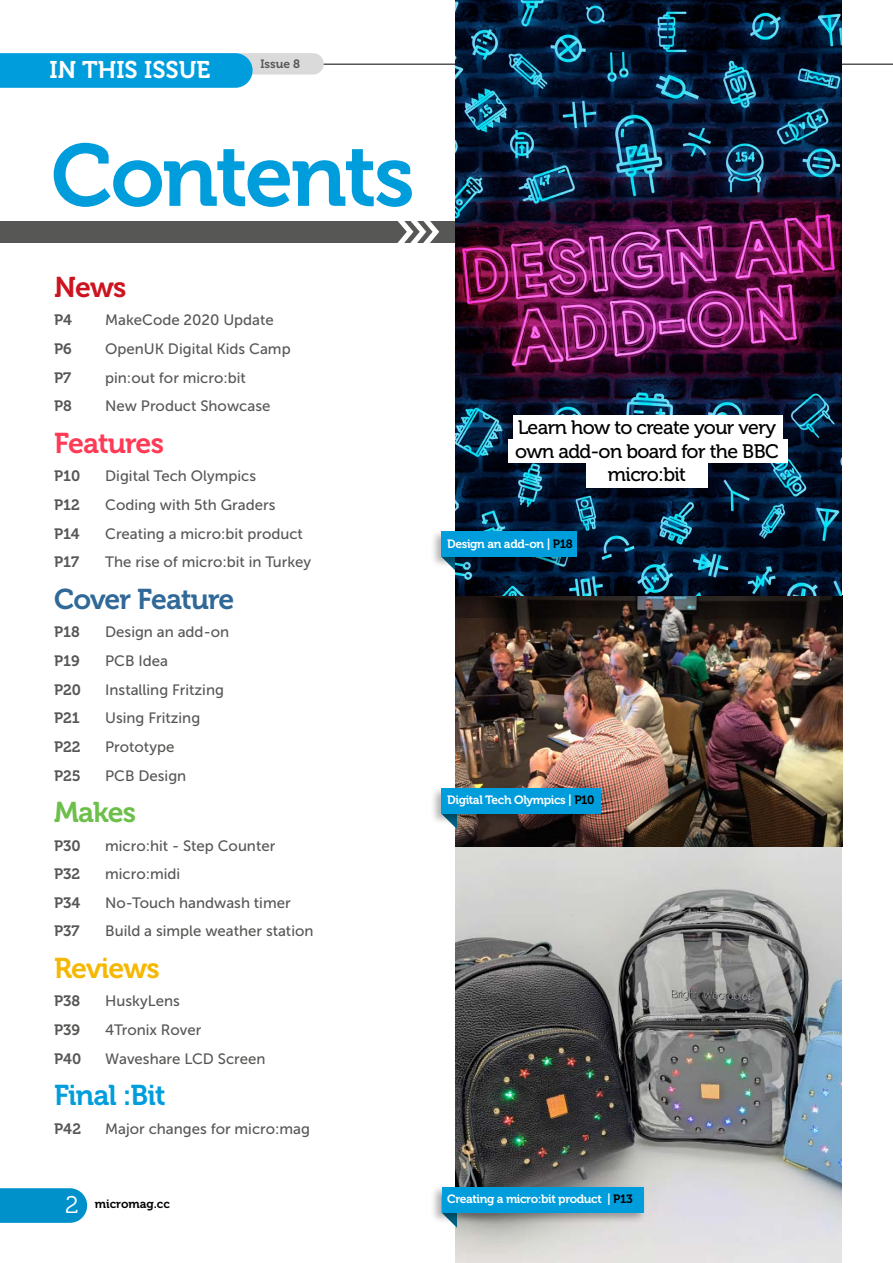
<style>
.page{position:relative;width:893px;height:1263px;background:#fff}
.page>*{position:absolute;margin:0;border:0;box-sizing:border-box;transform-origin:0 0}
.t1{font:87.3px "Museo 700";letter-spacing:-.03em;color:#009ddc}
.t2{font:28.5px "Museo 700";letter-spacing:-.03em;color:#306998}
.t3{font:28.5px "Museo 700";letter-spacing:-.03em;color:#009ddc}
.t4{font:28.5px "Museo 700";letter-spacing:-.03em;color:#ff3a55}
.t5{font:28.5px "Museo 700";letter-spacing:-.03em;color:#f5b802}
.t6{font:28.5px "Museo 700";letter-spacing:-.03em;color:#6cc04a}
.t7{font:28.5px "Museo 700";color:#cc1420}
.t8{font:24px "Museo 700";color:#fff}
.t9{font:19.5px/23.4px "Museo 500";letter-spacing:-.03em;color:#000;text-align:center}
.t10{font:15px "Museo Sans 500";color:#575756}
.t11{font:15px "Museo 700";color:#575756}
.t12{font:12px "Museo 700";letter-spacing:-.03em;color:#fff}
.t13{font:12px "Museo 700";color:#000}
.t14{font:12px "Museo 700";color:#575756}
.s1{font-family:"Museo 300";font-size:24px;color:#fff}
.s2{color:#000}
</style>
<div class="page">
<img style="left:455px;top:0;width:387px;height:1263px">
<hr style="left:5px;top:64px;width:888px;height:1px;background:#000">
<div style="left:0;top:221px;width:507px;height:21px;background:#575756"></div>
<svg style="left:397px;top:221px;width:42px;height:22px"></svg>
<div style="left:430px;top:785px;width:174px;height:40px;background:#000;opacity:.31"></div>
<div style="left:442px;top:788px;width:159px;height:26px;background:#009ddc"></div>
<div style="left:430px;top:1184px;width:216px;height:40px;background:#000;opacity:.31"></div>
<div style="left:442px;top:1187px;width:201px;height:26px;background:#009ddc"></div>
<svg style="left:0;top:53px;width:324px;height:35px;background:#37afdf"></svg>
<div style="left:513px;top:415px;width:269px;height:26px;background:#fff"></div>
<div style="left:508px;top:439px;width:279px;height:24px;background:#fff"></div>
<div style="left:586px;top:460px;width:121px;height:28px;background:#fff"></div>
<div style="left:430px;top:529px;width:149px;height:40px;background:#000;opacity:.31"></div>
<div style="left:442px;top:531px;width:135px;height:26px;background:#009ddc"></div>
<svg style="left:0;top:1188px;width:87px;height:35px;background:#0c96cd"></svg>
<h3 class="t8" style="left:50px;top:56px;width:162px">IN THIS ISSUE</h3>
<p class="t14" style="left:260px;top:57px;width:41px">Issue 8</p>
<h1 class="t1" style="left:51px;top:127px;width:365px">Contents</h1>
<h2 class="t7" style="left:54px;top:271px;width:74px">News</h2>
<p class="t11" style="left:54px;top:312px;width:19px">P4</p>
<p class="t10" style="left:105px;top:312px;width:170px">MakeCode 2020 Update</p>
<p class="t11" style="left:54px;top:341px;width:19px">P6</p>
<p class="t10" style="left:105px;top:341px;width:187px">OpenUK Digital Kids Camp</p>
<p class="t11" style="left:54px;top:369px;width:19px">P7</p>
<p class="t10" style="left:105px;top:369px;width:142px">pin:out for micro:bit</p>
<p class="t11" style="left:54px;top:398px;width:19px">P8</p>
<p class="t10" style="left:105px;top:398px;width:167px">New Product Showcase</p>
<h2 class="t4" style="left:54px;top:427px;width:111px">Features</h2>
<p class="t11" style="left:54px;top:468px;width:28px">P10</p>
<p class="t10" style="left:105px;top:468px;width:152px">Digital Tech Olympics</p>
<p class="t11" style="left:54px;top:496px;width:27px">P12</p>
<p class="t10" style="left:105px;top:497px;width:172px">Coding with 5th Graders</p>
<p class="t11" style="left:54px;top:525px;width:27px">P14</p>
<p class="t10" style="left:105px;top:525px;width:199px">Creating a micro:bit product</p>
<p class="t11" style="left:54px;top:554px;width:26px">P17</p>
<p class="t10" style="left:105px;top:554px;width:208px">The rise of micro:bit in Turkey</p>
<h2 class="t2" style="left:54px;top:583px;width:182px">Cover Feature</h2>
<p class="t11" style="left:54px;top:624px;width:27px">P18</p>
<p class="t10" style="left:105px;top:624px;width:125px">Design an add-on</p>
<p class="t11" style="left:54px;top:652px;width:27px">P19</p>
<p class="t10" style="left:105px;top:652px;width:64px">PCB Idea</p>
<p class="t11" style="left:54px;top:681px;width:28px">P20</p>
<p class="t10" style="left:105px;top:681px;width:120px">Installing Fritzing</p>
<p class="t11" style="left:54px;top:710px;width:27px">P21</p>
<p class="t10" style="left:105px;top:710px;width:97px">Using Fritzing</p>
<p class="t11" style="left:54px;top:738px;width:28px">P22</p>
<p class="t10" style="left:105px;top:738px;width:71px">Prototype</p>
<p class="t11" style="left:54px;top:767px;width:28px">P25</p>
<p class="t10" style="left:105px;top:767px;width:83px">PCB Design</p>
<h2 class="t6" style="left:54px;top:796px;width:84px">Makes</h2>
<p class="t11" style="left:54px;top:837px;width:28px">P30</p>
<p class="t10" style="left:105px;top:837px;width:172px">micro:hit - Step Counter</p>
<p class="t11" style="left:54px;top:866px;width:28px">P32</p>
<p class="t10" style="left:105px;top:866px;width:77px">micro:midi</p>
<p class="t11" style="left:54px;top:894px;width:28px">P34</p>
<p class="t10" style="left:105px;top:894px;width:187px">No-Touch handwash timer</p>
<p class="t11" style="left:54px;top:923px;width:27px">P37</p>
<p class="t10" style="left:105px;top:923px;width:210px">Build a simple weather station</p>
<h2 class="t5" style="left:54px;top:952px;width:107px">Reviews</h2>
<p class="t11" style="left:54px;top:993px;width:28px">P38</p>
<p class="t10" style="left:105px;top:993px;width:76px">HuskyLens</p>
<p class="t11" style="left:54px;top:1021px;width:27px">P39</p>
<p class="t10" style="left:105px;top:1022px;width:98px">4Tronix Rover</p>
<p class="t11" style="left:54px;top:1050px;width:29px">P40</p>
<p class="t10" style="left:105px;top:1050px;width:162px">Waveshare LCD Screen</p>
<h2 class="t3" style="left:54px;top:1079px;width:113px">Final :Bit</h2>
<p class="t11" style="left:54px;top:1120px;width:28px">P42</p>
<p class="t10" style="left:105px;top:1120px;width:206px">Major changes for micro:mag</p>
<p class="t13" style="left:65px;top:1197px;width:106px"><span class="s1">2</span> micromag.cc</p>
<h3 class="t9" style="left:515px;top:416px;width:265px">Learn how to create your very own add-on board for the BBC micro:bit</h3>
<p class="t12" style="left:447px;top:537px;width:106px">Cover Feature | <span class="s2">P18</span></p>
<p class="t12" style="left:447px;top:537px;width:127px">Design an add-on | <span class="s2">P18</span></p>
<p class="t12" style="left:447px;top:793px;width:149px">Digital Tech Olympics | <span class="s2">P10</span></p>
<p class="t12" style="left:447px;top:1192px;width:187px">Creating a micro:bit product | <span class="s2">P13</span></p>
</div>
